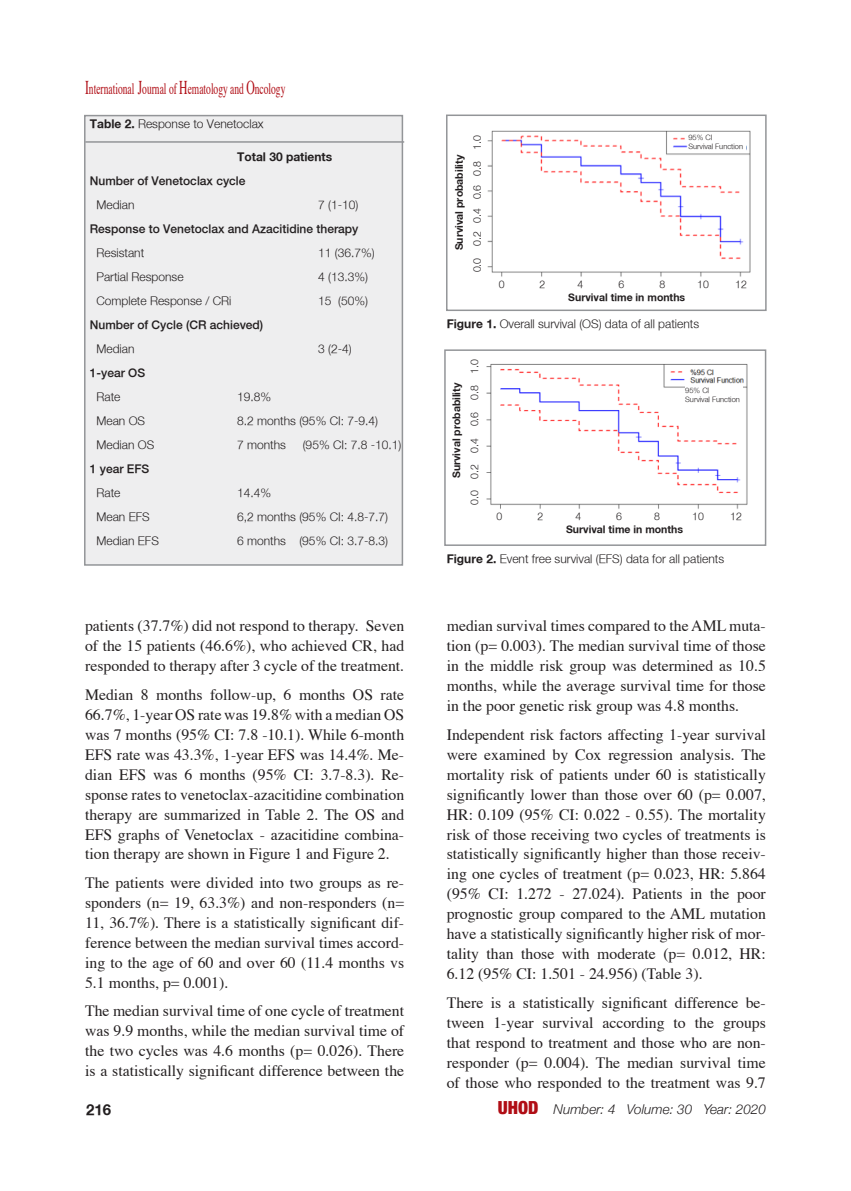
<style>
.page{position:relative;width:851px;height:1191px;background:#fff}
.page>*{position:absolute;margin:0;border:0;box-sizing:border-box;transform-origin:0 0}
.t1{font:15.9px "Times";color:#b00d15;scale:.6 1}
.t2{font:15.75px/20px "Times";color:#231f20;text-align:justify}
.t3{font:700 15px "Helvetica Neu";color:#231f20}
.t4{font:italic 300 13.5px "Helvetica Neue";color:#231f20}
.t5{font:300 12px "Helvetica Neu";color:#231f20}
.t6{font:500 12px "Helvetica Neu";color:#231f20}
.t7{font:700 12px "Helvetica Neu";color:#231f20}
.t8{font:700 10.5px "Helvetica Neu";color:#231f20}
.t9{font:300 10.5px "Helvetica Neu";color:#231f20}
.t10{font:300 7.5px "Helvetica Neu";color:#231f20}
.s1{font-size:19.5px}
.s2{font-weight:700}
.s3{font-weight:900;font-style:normal;font-stretch:condensed;font-size:18px;color:#b00d15}
</style>
<div class="page">
<div style="left:85px;top:116px;width:317px;height:449px;background:#eeeeef"></div>
<div style="left:84px;top:115px;width:319px;height:451px;border:2px solid #939598"></div>
<img style="left:487px;top:130px;width:264px;height:147px">
<div style="left:446px;top:114px;width:320px;height:197px;border:2px solid #939598"></div>
<img style="left:486px;top:363px;width:262px;height:146px">
<div style="left:444px;top:349px;width:322px;height:197px;border:2px solid #939598"></div>
<div style="left:688px;top:133px;width:58px;height:19px;background:#fff"></div>
<div style="left:685px;top:386px;width:58px;height:20px;background:#fff"></div>
<hr style="left:85px;top:141px;width:319px;height:2px;background:#939598">
<p class="t1" style="left:85px;top:78px;width:335px"><span class="s1">I</span>nternational <span class="s1">J</span>ournal of <span class="s1">H</span>ematology and <span class="s1">O</span>ncology</p>
<p class="t5" style="left:90px;top:116px;width:175px"><span class="s2">Table 2.</span> Response to Venetoclax</p>
<p class="t7" style="left:237px;top:149px;width:97px">Total 30 patients</p>
<p class="t6" style="left:90px;top:174px;width:157px">Number of Venetoclax cycle</p>
<p class="t5" style="left:96px;top:197px;width:40px">Median</p>
<p class="t5" style="left:318px;top:197px;width:42px">7 (1-10)</p>
<p class="t6" style="left:90px;top:222px;width:270px">Response to Venetoclax and Azacitidine therapy</p>
<p class="t5" style="left:96px;top:245px;width:49px">Resistant</p>
<p class="t5" style="left:318px;top:245px;width:58px">11 (36.7%)</p>
<p class="t5" style="left:96px;top:269px;width:89px">Partial Response</p>
<p class="t5" style="left:318px;top:269px;width:51px">4 (13.3%)</p>
<p class="t5" style="left:96px;top:293px;width:136px">Complete Response / CRi</p>
<p class="t5" style="left:318px;top:293px;width:51px">15 (50%)</p>
<p class="t6" style="left:90px;top:318px;width:175px">Number of Cycle (CR achieved)</p>
<p class="t5" style="left:96px;top:341px;width:40px">Median</p>
<p class="t5" style="left:318px;top:341px;width:35px">3 (2-4)</p>
<p class="t6" style="left:90px;top:366px;width:57px">1-year OS</p>
<p class="t5" style="left:96px;top:389px;width:26px">Rate</p>
<p class="t5" style="left:237px;top:389px;width:36px">19.8%</p>
<p class="t5" style="left:96px;top:413px;width:50px">Mean OS</p>
<p class="t5" style="left:237px;top:413px;width:142px">8.2 months (95% CI: 7-9.4)</p>
<p class="t5" style="left:96px;top:437px;width:59px">Median OS</p>
<p class="t5" style="left:237px;top:437px;width:50px">7 months</p>
<p class="t5" style="left:303px;top:437px;width:100px">(95% CI: 7.8 -10.1)</p>
<p class="t6" style="left:90px;top:462px;width:61px">1 year EFS</p>
<p class="t5" style="left:96px;top:485px;width:26px">Rate</p>
<p class="t5" style="left:237px;top:485px;width:36px">14.4%</p>
<p class="t5" style="left:96px;top:509px;width:55px">Mean EFS</p>
<p class="t5" style="left:237px;top:509px;width:152px">6,2 months (95% CI: 4.8-7.7)</p>
<p class="t5" style="left:96px;top:533px;width:64px">Median EFS</p>
<p class="t5" style="left:237px;top:533px;width:152px">6 months (95% CI: 3.7-8.3)</p>
<p class="t2" style="left:85px;top:617px;width:320px">patients (37.7%) did not respond to therapy. Seven of the 15 patients (46.6%), who achieved CR, had responded to therapy after 3 cycle of the treatment.</p>
<p class="t2" style="left:85px;top:685px;width:320px">Median 8 months follow-up, 6 months OS rate 66.7%, 1-year OS rate was 19.8% with a median OS was 7 months (95% CI: 7.8 -10.1). While 6-month EFS rate was 43.3%, 1-year EFS was 14.4%. Me&shy;dian EFS was 6 months (95% CI: 3.7-8.3). Re&shy;sponse rates to venetoclax-azacitidine combination therapy are summarized in Table 2. The OS and EFS graphs of Venetoclax - azacitidine combina&shy;tion therapy are shown in Figure 1 and Figure 2.</p>
<p class="t2" style="left:85px;top:873px;width:320px">The patients were divided into two groups as re&shy;sponders (n= 19, 63.3%) and non-responders (n= 11, 36.7%). There is a statistically significant dif&shy;ference between the median survival times accord&shy;ing to the age of 60 and over 60 (11.4 months vs 5.1 months, p= 0.001).</p>
<p class="t2" style="left:85px;top:1001px;width:320px">The median survival time of one cycle of treatment was 9.9 months, while the median survival time of the two cycles was 4.6 months (p= 0.026). There is a statistically significant difference between the</p>
<p class="t8" style="left:452px;top:250px;width:97px;rotate:-90deg">Survival probability</p>
<p class="t9" style="left:470px;top:272px;width:139px;rotate:-90deg">0.0 0.2 0.4 0.6 0.8 1.0</p>
<p class="t10" style="left:688px;top:133px;width:26px">95% CI</p>
<p class="t10" style="left:688px;top:142px;width:56px">Survival Function</p>
<p class="t9" style="left:498px;top:278px;width:7px">0</p>
<p class="t9" style="left:539px;top:278px;width:7px">2</p>
<p class="t9" style="left:577px;top:278px;width:7px">4</p>
<p class="t9" style="left:618px;top:278px;width:7px">6</p>
<p class="t9" style="left:659px;top:278px;width:7px">8</p>
<p class="t9" style="left:697px;top:278px;width:13px">10</p>
<p class="t9" style="left:735px;top:278px;width:13px">12</p>
<p class="t8" style="left:568px;top:290px;width:118px">Survival time in months</p>
<p class="t5" style="left:446px;top:316px;width:254px"><span class="s2">Figure 1.</span> Overall survival (OS) data of all patients</p>
<p class="t8" style="left:450px;top:478px;width:97px;rotate:-90deg">Survival probability</p>
<p class="t9" style="left:468px;top:505px;width:147px;rotate:-90deg">0.0 0.2 0.4 0.6 0.8 1.0</p>
<p class="t10" style="left:685px;top:386px;width:26px">95% CI</p>
<p class="t10" style="left:685px;top:395px;width:56px">Survival Function</p>
<p class="t9" style="left:496px;top:510px;width:7px">0</p>
<p class="t9" style="left:537px;top:510px;width:7px">2</p>
<p class="t9" style="left:575px;top:510px;width:7px">4</p>
<p class="t9" style="left:616px;top:510px;width:7px">6</p>
<p class="t9" style="left:654px;top:510px;width:7px">8</p>
<p class="t9" style="left:692px;top:510px;width:13px">10</p>
<p class="t9" style="left:730px;top:510px;width:13px">12</p>
<p class="t8" style="left:566px;top:523px;width:118px">Survival time in months</p>
<p class="t5" style="left:446px;top:552px;width:279px"><span class="s2">Figure 2.</span> Event free survival (EFS) data for all patients</p>
<p class="t2" style="left:446px;top:617px;width:320px">median survival times compared to the AML muta&shy;tion (p= 0.003). The median survival time of those in the middle risk group was determined as 10.5 months, while the average survival time for those in the poor genetic risk group was 4.8 months.</p>
<p class="t2" style="left:446px;top:725px;width:320px">Independent risk factors affecting 1-year survival were examined by Cox regression analysis. The mortality risk of patients under 60 is statistically significantly lower than those over 60 (p= 0.007, HR: 0.109 (95% CI: 0.022 - 0.55). The mortality risk of those receiving two cycles of treatments is statistically significantly higher than those receiv&shy;ing one cycles of treatment (p= 0.023, HR: 5.864 (95% CI: 1.272 - 27.024). Patients in the poor prognostic group compared to the AML mutation have a statistically significantly higher risk of mor&shy;tality than those with moderate (p= 0.012, HR:<br>6.12 (95% CI: 1.501 - 24.956) (Table 3).</p>
<p class="t2" style="left:446px;top:993px;width:320px">There is a statistically significant difference be&shy;tween 1-year survival according to the groups that respond to treatment and those who are non&shy;responder (p= 0.004). The median survival time of those who responded to the treatment was 9.7</p>
<p class="t3" style="left:86px;top:1100px;width:27px">216</p>
<p class="t4" style="left:498px;top:1098px;width:269px"><span class="s3">UHOD</span> Number: 4 Volume: 30 Year: 2020</p>
</div>
